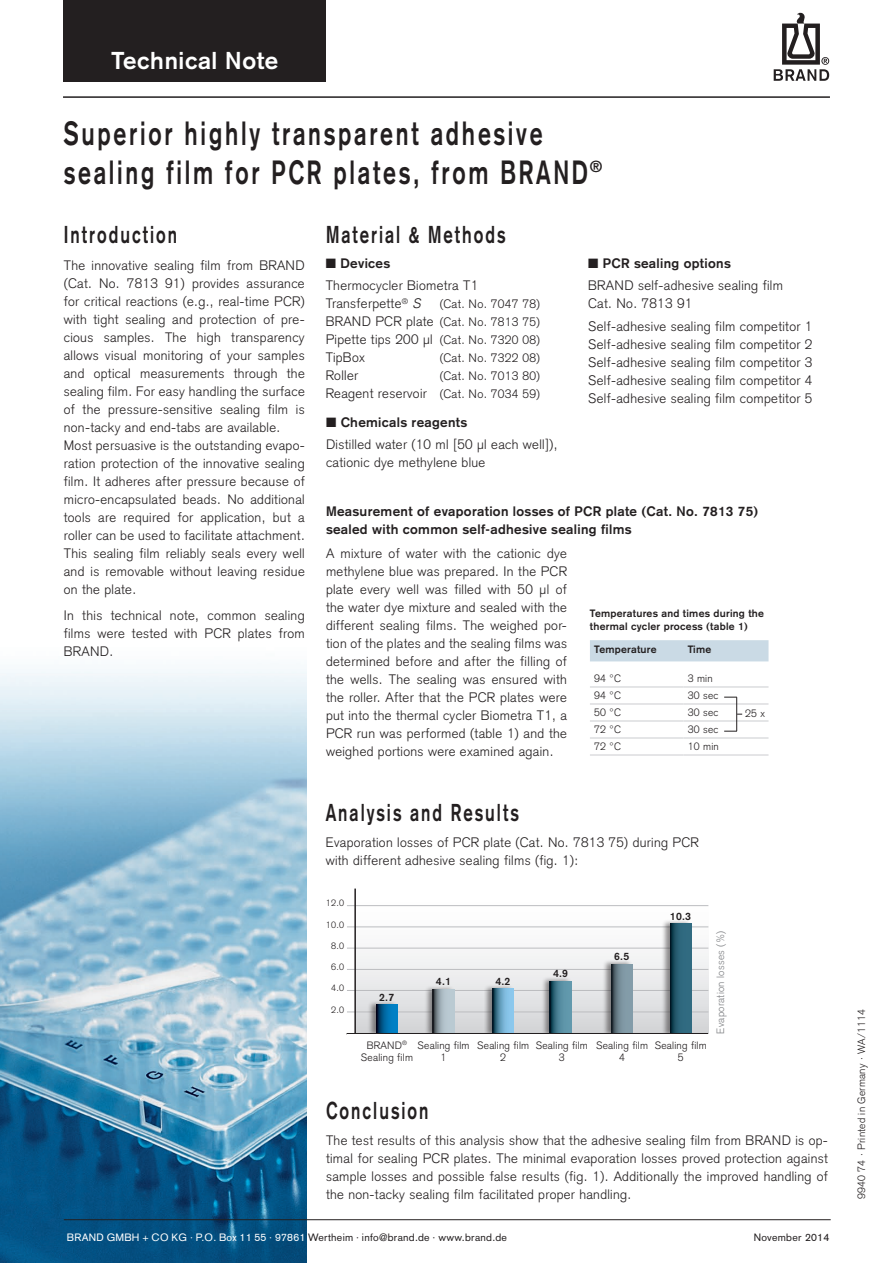
<style>
.page{position:relative;width:893px;height:1263px;background:#fff}
.page>*{position:absolute;margin:0;border:0;box-sizing:border-box;transform-origin:0 0}
.t1{font:700 33px/39.6px "Akzidenz Grotesk";letter-spacing:.12em;color:#231f20;scale:.7 1}
.t2{font:700 24px "Akzidenz Grotesk";letter-spacing:.12em;color:#231f20;scale:.7 1}
.t3{font:700 24px "Akzidenz Grotesk";letter-spacing:.025em;color:#fff}
.t4{font:300 13.5px/18px "Akzidenz Grotesk";letter-spacing:.025em;color:#231f20}
.t5{font:700 13.5px/18px "Akzidenz Grotesk";letter-spacing:.025em;color:#231f20}
.t6{font:300 12px/18px "Akzidenz Grotesk";letter-spacing:.025em;color:#231f20}
.t7{font:300 10.5px/12.6px "Akzidenz Grotesk";letter-spacing:.025em;color:#231f20;text-align:center}
.t8{font:700 10.5px/12.6px "Akzidenz Grotesk";letter-spacing:.025em;color:#231f20}
.t9{font:10.5px "Akzidenz Grotesk";letter-spacing:.025em;color:#231f20}
.t10{font:300 10.5px "Akzidenz Grotesk";letter-spacing:.025em;color:#808285}
.t11{font:300 9px "Akzidenz Grotesk";color:#231f20}
.s1{font-weight:700}
.s2{font-size:13.5px}
.s3{font-style:italic;font-size:13.5px}
.s4{font-size:12px}
.s5{color:#fff}
</style>
<div class="page">
<img style="left:0;top:669px;width:306px;height:594px">
<hr style="left:63px;top:96px;width:767px;height:2px;background:#231f20">
<svg style="left:774px;top:13px;width:55px;height:68px"></svg>
<hr style="left:64px;top:1219px;width:767px;height:1px;background:#231f20">
<svg style="left:356px;top:927px;width:352px;height:106px"></svg>
<hr style="left:347px;top:905px;width:361px;height:1px;background:#bcbdc0">
<hr style="left:347px;top:926px;width:361px;height:1px;background:#bcbdc0">
<hr style="left:347px;top:948px;width:361px;height:1px;background:#bcbdc0">
<hr style="left:347px;top:969px;width:361px;height:1px;background:#bcbdc0">
<hr style="left:347px;top:990px;width:361px;height:1px;background:#bcbdc0">
<hr style="left:347px;top:1011px;width:361px;height:1px;background:#bcbdc0">
<hr style="left:354px;top:888px;width:2px;height:145px;background:#231f20">
<div style="left:367px;top:1000px;width:31px;height:37px;background:#231f20;opacity:.5"></div>
<svg style="left:376px;top:1004px;width:22px;height:29px"></svg>
<div style="left:424px;top:985px;width:31px;height:53px;background:#231f20;opacity:.5"></div>
<svg style="left:433px;top:989px;width:21px;height:44px"></svg>
<div style="left:484px;top:984px;width:30px;height:54px;background:#231f20;opacity:.5"></div>
<svg style="left:493px;top:988px;width:21px;height:45px"></svg>
<div style="left:541px;top:976px;width:31px;height:62px;background:#231f20;opacity:.5"></div>
<svg style="left:550px;top:981px;width:21px;height:52px"></svg>
<div style="left:602px;top:959px;width:31px;height:79px;background:#231f20;opacity:.5"></div>
<svg style="left:611px;top:964px;width:22px;height:69px;background:#6b808c"></svg>
<div style="left:661px;top:919px;width:31px;height:119px;background:#231f20;opacity:.5"></div>
<svg style="left:670px;top:924px;width:21px;height:109px;background:#255a6e"></svg>
<hr style="left:347px;top:1033px;width:361px;height:1px;background:#231f20">
<div style="left:347px;top:1034px;width:361px;height:5px;background:#fff"></div>
<div style="left:590px;top:640px;width:178px;height:21px;background:#cadae5"></div>
<hr style="left:590px;top:754px;width:93px;height:2px;background:#dcdddf">
<hr style="left:683px;top:754px;width:85px;height:2px;background:#dcdddf">
<hr style="left:590px;top:686px;width:93px;height:2px;background:#dcdddf">
<hr style="left:683px;top:686px;width:85px;height:2px;background:#dcdddf">
<hr style="left:590px;top:703px;width:93px;height:2px;background:#dcdddf">
<hr style="left:683px;top:703px;width:85px;height:2px;background:#dcdddf">
<hr style="left:590px;top:720px;width:93px;height:2px;background:#dcdddf">
<hr style="left:683px;top:720px;width:85px;height:2px;background:#dcdddf">
<hr style="left:590px;top:737px;width:93px;height:2px;background:#dcdddf">
<hr style="left:683px;top:737px;width:85px;height:2px;background:#dcdddf">
<hr style="left:736px;top:697px;width:1px;height:34px;background:#231f20">
<svg style="left:724px;top:697px;width:13px;height:1px"></svg>
<svg style="left:724px;top:731px;width:13px;height:1px"></svg>
<div style="left:64px;top:0;width:262px;height:81px;background:#231f20"></div>
<h2 class="t3" style="left:112px;top:46px;width:168px">Technical Note</h2>
<h1 class="t1" style="left:64px;top:113px;width:771px">Superior highly transparent adhesive sealing film for PCR plates, from BRAND<sup>®</sup></h1>
<h2 class="t2" style="left:64px;top:221px;width:163px">Introduction</h2>
<p class="t4" style="left:64px;top:256px;width:242px">The innovative sealing film from BRAND (Cat. No. 7813 91) provides assurance for critical reactions (e.g., real-time PCR) with tight sealing and protection of pre&shy;cious samples. The high transparency allows visual monitoring of your samples and optical measurements through the sealing film. For easy handling the surface of the pressure-sensitive sealing film is non-tacky and end-tabs are available.<br>Most persuasive is the outstanding evapo&shy;ration protection of the innovative sealing film. It adheres after pressure because of micro-encapsulated beads. No additional tools are required for application, but a roller can be used to facilitate attachment.<br>This sealing film reliably seals every well and is removable without leaving residue on the plate.</p>
<p class="t4" style="left:64px;top:607px;width:242px;text-align:justify">In this technical note, common sealing films were tested with PCR plates from BRAND.</p>
<h2 class="t2" style="left:326px;top:221px;width:258px">Material &amp; Methods</h2>
<p class="t4" style="left:326px;top:252px;width:154px;line-height:22.2px">■ <span class="s1">Devices<br></span>Thermocycler Biometra T1</p>
<p class="t6" style="left:326px;top:295px;width:216px"><span class="s2">Transferpette</span><sup>®</sup> <span class="s3">S</span> (Cat. No. 7047 78)<br><span class="s2">BRAND PCR plate</span> (Cat. No. 7813 75)</p>
<p class="t4" style="left:326px;top:331px;width:216px">Pipette tips 200 µl <span class="s4">(Cat. No. 7320 08)<br></span>TipBox</p>
<p class="t6" style="left:440px;top:349px;width:102px">(Cat. No. 7322 08)</p>
<p class="t4" style="left:326px;top:367px;width:34px">Roller</p>
<p class="t6" style="left:440px;top:367px;width:102px">(Cat. No. 7013 80)</p>
<p class="t4" style="left:326px;top:385px;width:216px">Reagent reservoir <span class="s4">(Cat. No. 7034 59)</span></p>
<p class="t4" style="left:326px;top:411px;width:233px;line-height:22.2px">■ <span class="s1">Chemicals reagents<br></span>Distilled water (10 ml [50 µl each well]),</p>
<p class="t4" style="left:326px;top:454px;width:161px">cationic dye methylene blue</p>
<p class="t4" style="left:588px;top:252px;width:196px;line-height:22.2px">■ <span class="s1">PCR sealing options<br></span>BRAND self-adhesive sealing film</p>
<p class="t4" style="left:588px;top:293px;width:226px;line-height:22.2px">Cat. No. 7813 91<br>Self-adhesive sealing film competitor 1</p>
<p class="t4" style="left:588px;top:335px;width:226px;text-align:justify">Self-adhesive sealing film competitor 2<br>Self-adhesive sealing film competitor 3<br>Self-adhesive sealing film competitor 4<br>Self-adhesive sealing film competitor 5</p>
<p class="t5" style="left:326px;top:502px;width:434px">Measurement of evaporation losses of PCR plate (Cat. No. 7813 75) sealed with common self-adhesive sealing films</p>
<p class="t4" style="left:326px;top:544px;width:242px;text-align:justify">A mixture of water with the cationic dye methylene blue was prepared. In the PCR plate every well was filled with 50 µl of the water dye mixture and sealed with the different sealing films. The weighed por&shy;tion of the plates and the sealing films was determined before and after the filling of the wells. The sealing was ensured with the roller. After that the PCR plates were put into the thermal cycler Biometra T1, a PCR run was performed (table 1) and the weighed portions were examined again.</p>
<p class="t8" style="left:590px;top:607px;width:176px">Temperatures and times during the thermal cycler process (table 1)</p>
<p class="t8" style="left:594px;top:642px;width:64px">Temperature</p>
<p class="t8" style="left:688px;top:642px;width:25px">Time</p>
<p class="t7" style="left:594px;top:672px;width:28px">94 °C</p>
<p class="t7" style="left:688px;top:672px;width:26px">3 min</p>
<p class="t7" style="left:594px;top:689px;width:28px">94 °C</p>
<p class="t7" style="left:688px;top:689px;width:32px">30 sec</p>
<p class="t7" style="left:594px;top:706px;width:28px">50 °C</p>
<p class="t7" style="left:688px;top:706px;width:32px">30 sec</p>
<p class="t7" style="left:594px;top:723px;width:28px">72 °C</p>
<p class="t7" style="left:688px;top:723px;width:32px">30 sec</p>
<p class="t7" style="left:594px;top:740px;width:28px">72 °C</p>
<p class="t7" style="left:688px;top:740px;width:33px">10 min</p>
<p class="t7" style="left:745px;top:707px;width:21px">25 x</p>
<h2 class="t2" style="left:326px;top:798px;width:277px">Analysis and Results</h2>
<p class="t4" style="left:326px;top:834px;width:375px">Evaporation losses of PCR plate (Cat. No. 7813 75) during PCR with different adhesive sealing films (fig. 1):</p>
<p class="t11" style="left:326px;top:898px;width:20px">12.0</p>
<p class="t11" style="left:326px;top:919px;width:20px">10.0</p>
<p class="t11" style="left:331px;top:940px;width:14px">8.0</p>
<p class="t11" style="left:331px;top:962px;width:14px">6.0</p>
<p class="t11" style="left:331px;top:983px;width:14px">4.0</p>
<p class="t11" style="left:331px;top:1004px;width:14px">2.0</p>
<p class="t8" style="left:379px;top:990px;width:17px">2.7</p>
<p class="t8" style="left:436px;top:975px;width:17px">4.1</p>
<p class="t8" style="left:495px;top:974px;width:17px">4.2</p>
<p class="t8" style="left:553px;top:967px;width:17px">4.9</p>
<p class="t8" style="left:614px;top:950px;width:17px">6.5</p>
<p class="t8" style="left:670px;top:910px;width:23px">10.3</p>
<p class="t7" style="left:361px;top:1038px;width:54px">BRAND<sup>®<br></sup>Sealing film</p>
<p class="t7" style="left:417px;top:1038px;width:54px">Sealing film<br>1</p>
<p class="t7" style="left:477px;top:1038px;width:54px">Sealing film<br>2</p>
<p class="t7" style="left:536px;top:1038px;width:54px">Sealing film<br>3</p>
<p class="t7" style="left:596px;top:1038px;width:54px">Sealing film<br>4</p>
<p class="t7" style="left:655px;top:1038px;width:54px">Sealing film<br>5</p>
<p class="t10" style="left:714px;top:1033px;width:104px;rotate:-90deg">Evaporation losses (%)</p>
<h2 class="t2" style="left:326px;top:1096px;width:148px">Conclusion</h2>
<p class="t4" style="left:326px;top:1131px;width:503px;text-align:justify">The test results of this analysis show that the adhesive sealing film from BRAND is op&shy;timal for sealing PCR plates. The minimal evaporation losses proved protection against sample losses and possible false results (fig. 1). Additionally the improved handling of the non-tacky sealing film facilitated proper handling.</p>
<p class="t9" style="left:67px;top:1231px;width:442px"><span class="s5">BRAND GMBH + CO KG · P.O. Box 11 55 · 97861</span> Wertheim · info@brand.de · www.brand.de</p>
<p class="t9" style="left:754px;top:1231px;width:77px">November 2014</p>
<p class="t7" style="left:855px;top:1199px;width:192px;rotate:-90deg">9940 74 · Printed in Germany · WA/1114</p>
</div>
